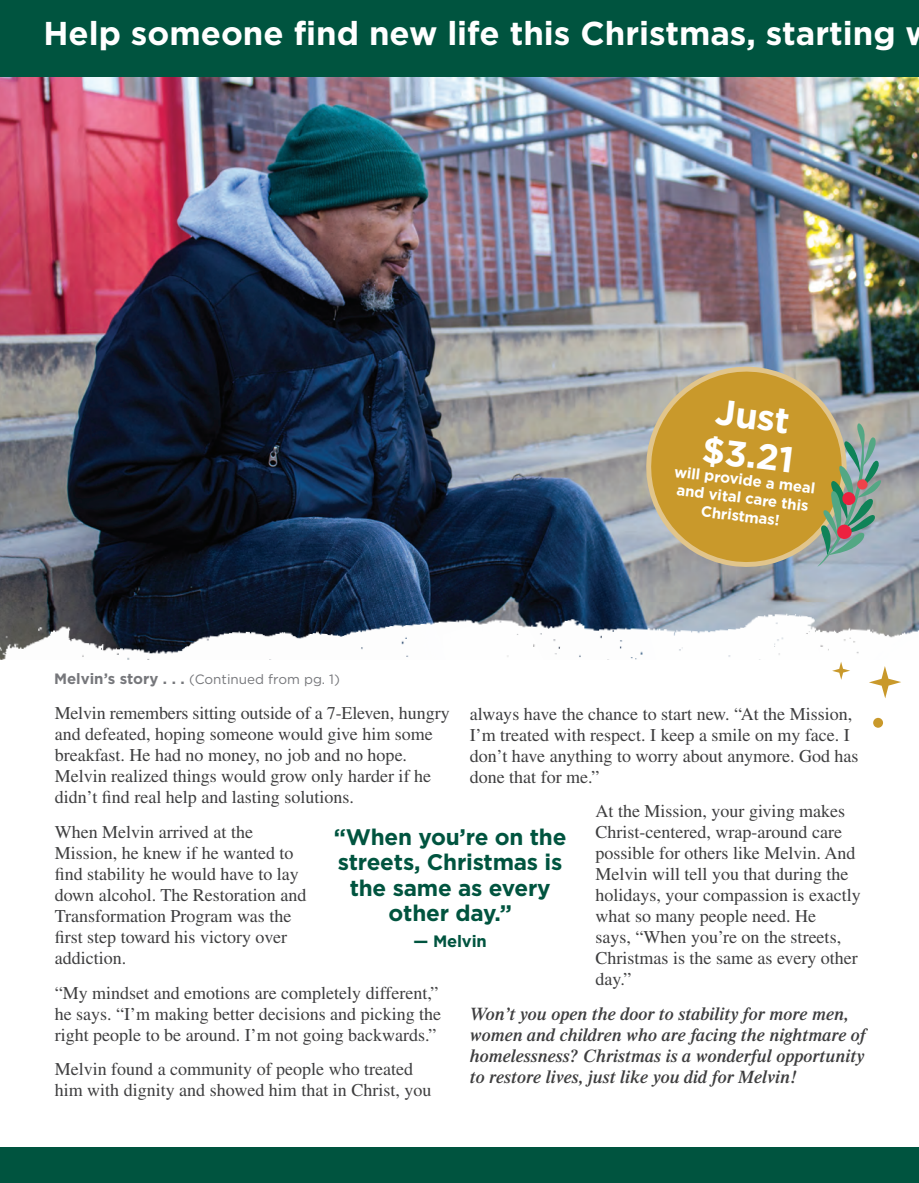
<style>
.page{position:relative;width:919px;height:1183px;background:#fff}
.page>*{position:absolute;margin:0;border:0;box-sizing:border-box;transform-origin:0 0}
.t1{font:700 36px/38.8px "Gotham";color:#fff}
.t2{font:700 33px "Gotham";color:#fff}
.t3{font:700 22.5px/25.5px "Gotham";letter-spacing:-.01em;color:#00543f;text-align:center}
.t4{font:18px/21px "Times LT Std";color:#3e3e3f}
.t5{font:italic 600 18px/21px "Times LT Std";color:#3e3e3f}
.t6{font:700 16.5px "Gotham";letter-spacing:-.01em;color:#00543f}
.t7{font:700 15px/18px "Gotham";color:#fff;text-align:center}
.t8{font:13.5px "Gotham";color:#76777b}
.s1{font-weight:700;font-size:15px}
</style>
<div class="page">
<img style="left:0;top:76px;width:918px;height:527px">
<img style="left:0;top:603px;width:918px;height:57px">
<div style="left:0;top:0;width:919px;height:76px;background:#00543f"></div>
<div style="left:0;top:1148px;width:918px;height:35px;background:#00543f"></div>
<svg style="left:869px;top:666px;width:32px;height:32px"></svg>
<svg style="left:832px;top:662px;width:18px;height:18px"></svg>
<div style="left:873px;top:718px;width:10px;height:10px;background:#c9992b;border-radius:50%"></div>
<svg style="left:636px;top:356px;width:221px;height:216px;background:#bc9e57"></svg>
<svg style="left:817px;top:422px;width:69px;height:145px;background:#96a086"></svg>
<h2 class="t2" style="left:43px;top:14px;width:853px">Help someone find new life this Christmas, starting</h2>
<p class="t8" style="left:54px;top:672px;width:287px"><span class="s1">Melvin’s story . . .</span> (Continued from pg. 1)</p>
<h1 class="t1" style="left:709px;top:390px;width:94px;rotate:7deg">Just $3.21</h1>
<p class="t7" style="left:675px;top:462px;width:143px;rotate:7deg">will provide a meal and vital care this<br>Christmas!</p>
<p class="t4" style="left:55px;top:703px;width:396px">Melvin remembers sitting outside of a 7-Eleven, hungry and defeated, hoping someone would give him some breakfast. He had no money, no job and no hope.<br>Melvin realized things would grow only harder if he didn’t find real help and lasting solutions.</p>
<p class="t4" style="left:55px;top:821px;width:253px">When Melvin arrived at the<br>Mission, he knew if he wanted to find stability he would have to lay down alcohol. The Restoration and<br>Transformation Program was the first step toward his victory over addiction.</p>
<p class="t4" style="left:55px;top:982px;width:388px">“My mindset and emotions are completely different,” he says. “I’m making better decisions and picking the right people to be around. I’m not going backwards.”</p>
<p class="t4" style="left:55px;top:1058px;width:378px">Melvin found a community of people who treated him with dignity and showed him that in Christ, you</p>
<p class="t4" style="left:469px;top:703px;width:390px">always have the chance to start new. “At the Mission, I’m treated with respect. I keep a smile on my face. I don’t have anything to worry about anymore. God has done that for me.”</p>
<p class="t4" style="left:595px;top:800px;width:267px">At the Mission, your giving makes<br>Christ-centered, wrap-around care possible for others like Melvin. And<br>Melvin will tell you that during the holidays, your compassion is exactly what so many people need. He<br>says, “When you’re on the streets,<br>Christmas is the same as every other day.”</p>
<p class="t5" style="left:469px;top:1003px;width:398px">Won’t you open the door to stability for more men, women and children who are facing the nightmare of homelessness? Christmas is a wonderful opportunity to restore lives, just like you did for Melvin!</p>
<p class="t3" style="left:334px;top:823px;width:234px">“When you’re on the streets, Christmas is the same as every other day.”</p>
<p class="t6" style="left:413px;top:931px;width:75px">— Melvin</p>
</div>
